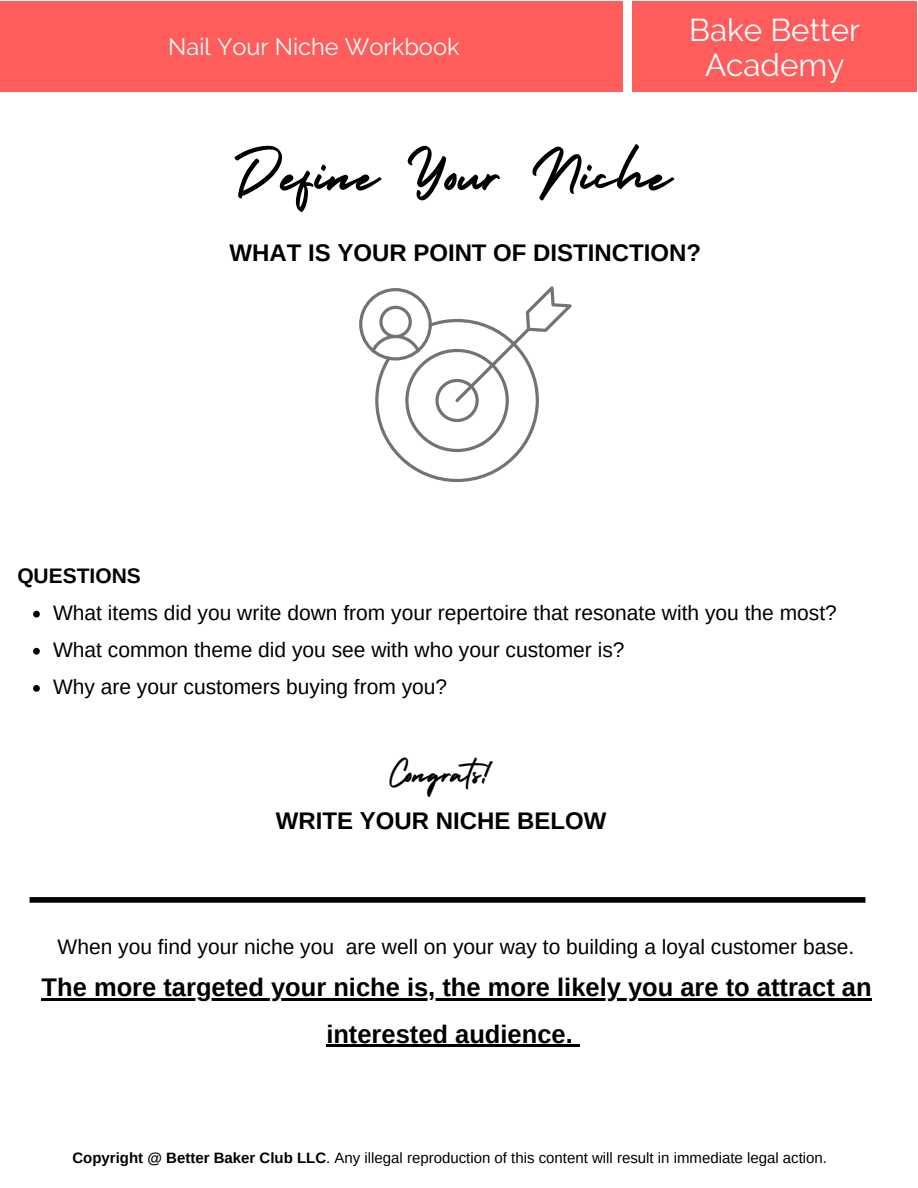
<style>
.page{position:relative;width:918px;height:1188px;background:#fff}
.page>*{position:absolute;margin:0;border:0;box-sizing:border-box;transform-origin:0 0}
.t1{font:70.8px "Holiday";color:#000}
.t2{font:39px "Holiday";color:#000}
.t3{font:31.35px/34.8px "Raleway";color:#fff;text-align:center}
.t4{font:700 25.5px/46.2px "Arimo";color:#000;text-align:center}
.t5{font:700 24px "Arimo";color:#000}
.t6{font:23.7px "Raleway";color:#fff}
.t7{font:21px/37.2px "Arimo";color:#000}
.t8{font:700 21px "Arimo";color:#000}
.t9{font:15px "Arimo";color:#000}
.s1{font-weight:700}
</style>
<div class="page">
<div style="left:0;top:1px;width:622px;height:91px;background:#ff5c5c"></div>
<div style="left:632px;top:1px;width:285px;height:91px;background:#ff5c5c"></div>
<div style="left:30px;top:897px;width:835px;height:6px;background:#000"></div>
<svg style="left:359px;top:286px;width:213px;height:196px"></svg>
<svg style="left:33px;top:611px;width:7px;height:7px"></svg>
<svg style="left:33px;top:648px;width:7px;height:7px"></svg>
<svg style="left:33px;top:685px;width:7px;height:7px"></svg>
<hr style="left:42px;top:999px;width:830px;height:2px;background:#000">
<hr style="left:326px;top:1045px;width:247px;height:2px;background:#000">
<svg style="left:573px;top:1045px;width:7px;height:2px"></svg>
<p class="t6" style="left:168px;top:33px;width:293px">Nail Your Niche Workbook</p>
<h3 class="t3" style="left:689px;top:12px;width:172px">Bake Better<br>Academy</h3>
<h1 class="t1" style="left:232px;top:119px;width:441px">Define Your Niche</h1>
<p class="t5" style="left:229px;top:240px;width:473px">WHAT IS YOUR POINT OF DISTINCTION?</p>
<p class="t8" style="left:17px;top:564px;width:125px">QUESTIONS</p>
<p class="t7" style="left:53px;top:594px;width:785px">What items did you write down from your repertoire that resonate with you the most?<br>What common theme did you see with who your customer is?<br>Why are your customers buying from you?</p>
<h2 class="t2" style="left:388px;top:743px;width:111px">Congrats!</h2>
<p class="t5" style="left:276px;top:807px;width:332px">WRITE YOUR NICHE BELOW</p>
<p class="t7" style="left:58px;top:928px;width:798px">When you find your niche you are well on your way to building a loyal customer base.</p>
<p class="t4" style="left:42px;top:964px;width:832px">The more targeted your niche is, the more likely you are to attract an interested audience.</p>
<p class="t9" style="left:72px;top:1149px;width:756px"><span class="s1">Copyright @ Better Baker Club LLC</span>. Any illegal reproduction of this content will result in immediate legal action.</p>
</div>
